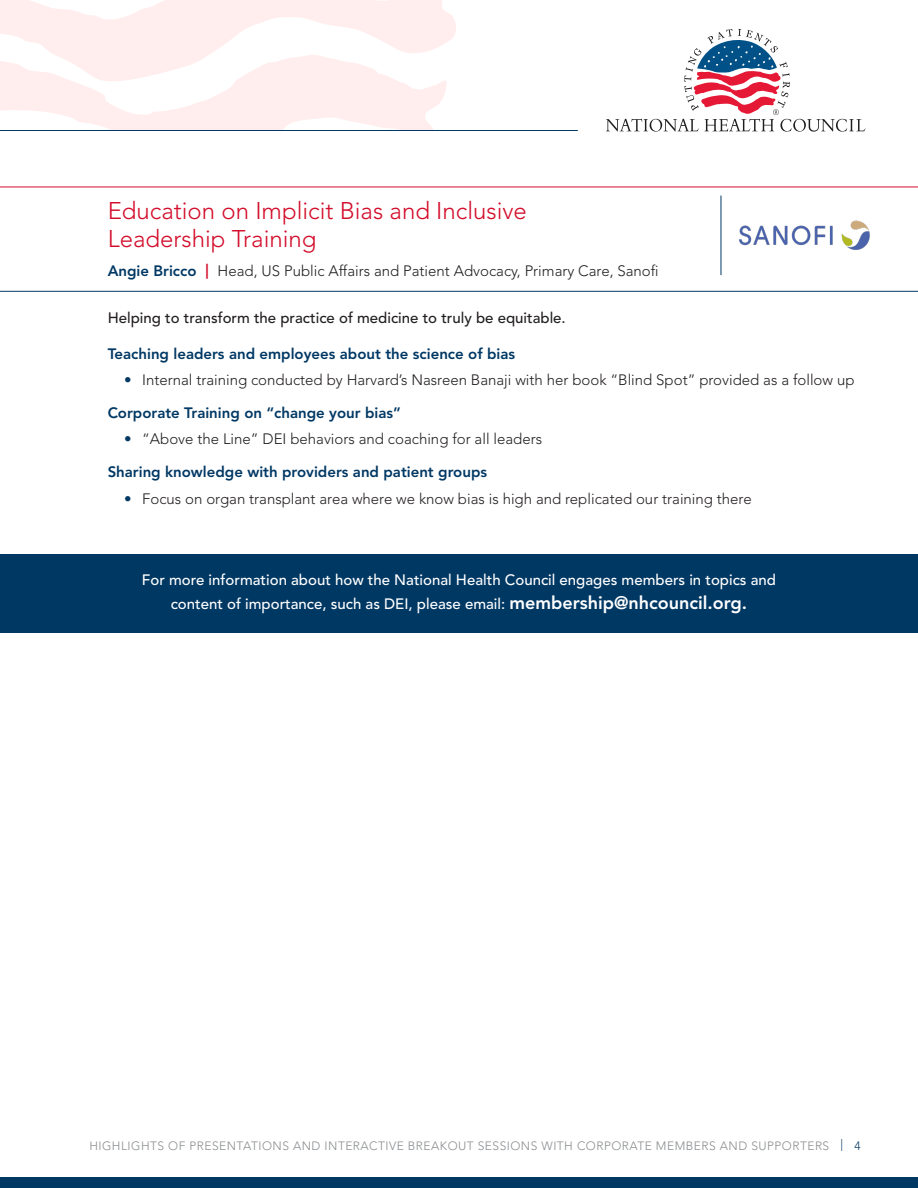
<style>
.page{position:relative;width:918px;height:1188px;background:#fff}
.page>*{position:absolute;margin:0;border:0;box-sizing:border-box;transform-origin:0 0}
.headers{font:300 24px/28.5px "Avenir LT Std";color:#d30d2b}
.body_bullet{font:300 15px "Avenir LT Std";color:#231f20}
.body{font:500 15px/24px "Avenir LT Std";color:#fff;text-align:center}
.body_bold{font:800 15px "Avenir LT Std";color:#003864}
.intro_description{font:500 15px "Avenir LT Std";color:#231f20}
.t1{font:300 12px "Avenir LT Std";letter-spacing:.04em;color:#8a8c8f}
.s1{font-weight:800;color:#003864}
.s2{font-weight:800;color:#d30d2b}
.s3{color:#003864}
.s4{font-weight:800;font-size:18px}
</style>
<div class="page">
<div style="left:0;top:1177px;width:918px;height:11px;background:#003864"></div>
<svg style="left:0;top:0;width:456px;height:130px"></svg>
<hr style="left:0;top:130px;width:578px;height:1px;background:#003864">
<svg style="left:606px;top:29px;width:260px;height:103px"></svg>
<hr style="left:0;top:187px;width:918px;height:1px;background:#d30d2b">
<hr style="left:0;top:291px;width:918px;height:1px;background:#003864">
<img style="left:739px;top:221px;width:131px;height:29px">
<hr style="left:721px;top:196px;width:1px;height:79px;background:#003864">
<div style="left:0;top:555px;width:918px;height:78px;background:#003864"></div>
<p class="headers" style="left:108px;top:196px;width:421px">Education on Implicit Bias and Inclusive<br>Leadership Training</p>
<p class="body_bullet" style="left:108px;top:262px;width:553px"><span class="s1">Angie Bricco</span> <span class="s2">|</span> Head, US Public Affairs and Patient Advocacy, Primary Care, Sanofi</p>
<p class="intro_description" style="left:108px;top:309px;width:460px">Helping to transform the practice of medicine to truly be equitable.</p>
<p class="body_bold" style="left:108px;top:345px;width:409px">Teaching leaders and employees about the science of bias</p>
<p class="body_bullet" style="left:124px;top:371px;width:732px"><span class="s3">•</span> Internal training conducted by Harvard’s Nasreen Banaji with her book “Blind Spot” provided as a follow up</p>
<p class="body_bold" style="left:108px;top:404px;width:295px">Corporate Training on “change your bias”</p>
<p class="body_bullet" style="left:124px;top:430px;width:419px"><span class="s3">•</span> “Above the Line” DEI behaviors and coaching for all leaders</p>
<p class="body_bold" style="left:108px;top:463px;width:381px">Sharing knowledge with providers and patient groups</p>
<p class="body_bullet" style="left:124px;top:490px;width:629px"><span class="s3">•</span> Focus on organ transplant area where we know bias is high and replicated our training there</p>
<p class="body" style="left:142px;top:569px;width:636px">For more information about how the National Health Council engages members in topics and content of importance, such as DEI, please email: <span class="s4">membership@nhcouncil.org.</span></p>
<p class="t1" style="left:89px;top:1138px;width:773px">HIGHLIGHTS OF PRESENTATIONS AND INTERACTIVE BREAKOUT SESSIONS WITH CORPORATE MEMBERS AND SUPPORTERS <span class="s3">| 4</span></p>
</div>
